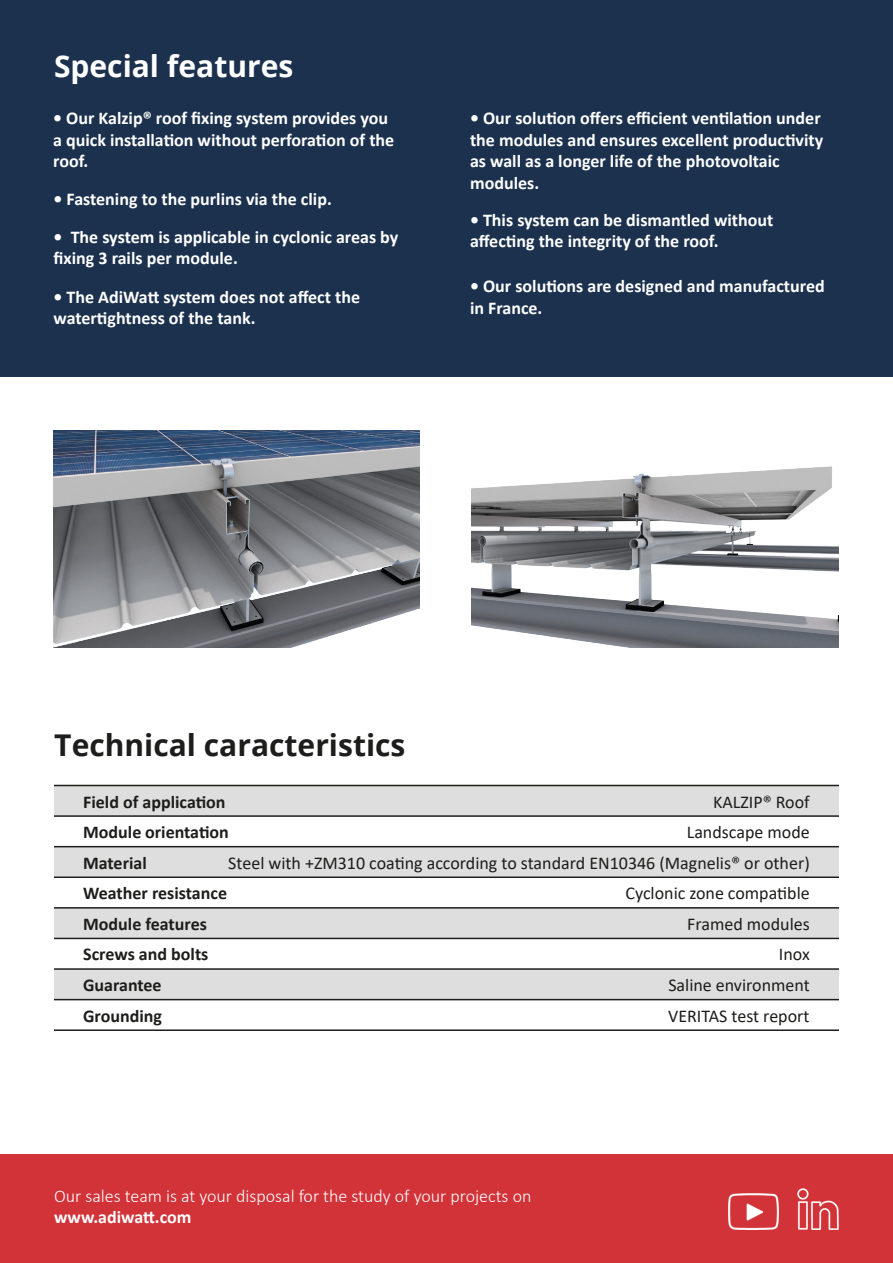
<style>
.page{position:relative;width:893px;height:1263px;background:#fff}
.page>*{position:absolute;margin:0;border:0;box-sizing:border-box;transform-origin:0 0}
.t1{font:700 30px "Open Sans";color:#1d1d1b}
.t2{font:700 30px "Open Sans";color:#fff}
.t3{font:700 18px/21.6px "Calibri";color:#fff}
.t4{font:18px "Calibri";color:#1d1d1b}
.t5{font:300 18px "Calibri";color:#fff}
.t6{font:700 18px "Calibri";color:#1d1d1b}
</style>
<div class="page">
<div style="left:54px;top:785px;width:785px;height:31px;background:#dedede"></div>
<div style="left:54px;top:847px;width:785px;height:30px;background:#dedede"></div>
<div style="left:54px;top:908px;width:785px;height:30px;background:#dedede"></div>
<div style="left:54px;top:969px;width:785px;height:31px;background:#dedede"></div>
<hr style="left:54px;top:785px;width:785px;height:1px;background:#1d1d1b">
<hr style="left:54px;top:815px;width:785px;height:2px;background:#1d1d1b">
<hr style="left:54px;top:846px;width:785px;height:1px;background:#1d1d1b">
<hr style="left:54px;top:876px;width:785px;height:2px;background:#1d1d1b">
<hr style="left:54px;top:907px;width:785px;height:1px;background:#1d1d1b">
<hr style="left:54px;top:938px;width:785px;height:1px;background:#1d1d1b">
<hr style="left:54px;top:968px;width:785px;height:2px;background:#1d1d1b">
<hr style="left:54px;top:999px;width:785px;height:1px;background:#1d1d1b">
<hr style="left:54px;top:1029px;width:785px;height:2px;background:#1d1d1b">
<img style="left:471px;top:466px;width:368px;height:182px">
<img style="left:54px;top:430px;width:366px;height:218px">
<div style="left:0;top:1155px;width:893px;height:108px;background:#d13339"></div>
<div style="left:0;top:0;width:893px;height:376px;background:#1b314e"></div>
<p class="t2" style="left:54px;top:45px;width:241px">Special features</p>
<p class="t3" style="left:53px;top:107px;width:343px">• Our Kalzip® roof fixing system provides you a quick installation without perforation of the roof.</p>
<p class="t3" style="left:54px;top:188px;width:280px">• Fastening to the purlins via the clip.</p>
<p class="t3" style="left:54px;top:226px;width:346px">• The system is applicable in cyclonic areas by fixing 3 rails per module.</p>
<p class="t3" style="left:54px;top:286px;width:308px">• The AdiWatt system does not affect the watertightness of the tank.</p>
<p class="t3" style="left:470px;top:107px;width:355px">• Our solution offers efficient ventilation under the modules and ensures excellent productivity as wall as a longer life of the photovoltaic modules.</p>
<p class="t3" style="left:470px;top:208px;width:305px">• This system can be dismantled without affecting the integrity of the roof.</p>
<p class="t3" style="left:470px;top:275px;width:356px">• Our solutions are designed and manufactured in France.</p>
<p class="t1" style="left:54px;top:723px;width:353px">Technical caracteristics</p>
<p class="t6" style="left:83px;top:789px;width:144px">Field of application</p>
<p class="t6" style="left:83px;top:819px;width:147px">Module orientation</p>
<p class="t4" style="left:713px;top:789px;width:98px">KALZIP® Roof</p>
<p class="t4" style="left:687px;top:819px;width:124px">Landscape mode</p>
<p class="t6" style="left:83px;top:850px;width:65px">Material</p>
<p class="t4" style="left:228px;top:850px;width:583px">Steel with +ZM310 coating according to standard EN10346 (Magnelis® or other)</p>
<p class="t6" style="left:83px;top:880px;width:145px">Weather resistance</p>
<p class="t4" style="left:625px;top:881px;width:186px">Cyclonic zone compatible</p>
<p class="t6" style="left:83px;top:911px;width:125px">Module features</p>
<p class="t4" style="left:687px;top:911px;width:124px">Framed modules</p>
<p class="t6" style="left:83px;top:942px;width:127px">Screws and bolts</p>
<p class="t4" style="left:779px;top:942px;width:32px">Inox</p>
<p class="t6" style="left:83px;top:972px;width:80px">Guarantee</p>
<p class="t4" style="left:668px;top:972px;width:143px">Saline environment</p>
<p class="t6" style="left:83px;top:1003px;width:80px">Grounding</p>
<p class="t4" style="left:668px;top:1003px;width:143px">VERITAS test report</p>
<p class="t5" style="left:54px;top:1185px;width:479px">Our sales team is at your disposal for the study of your projects on</p>
<p class="t3" style="left:54px;top:1206px;width:139px">www.adiwatt.com</p>
<p class="t5" style="left:54px;top:1185px;width:552px">Notre équipe commerciale est à vot e écoute p ur l’étude de vos projets sur</p>
<p class="t3" style="left:143px;top:1206px;width:13px">t</p>
</div>
